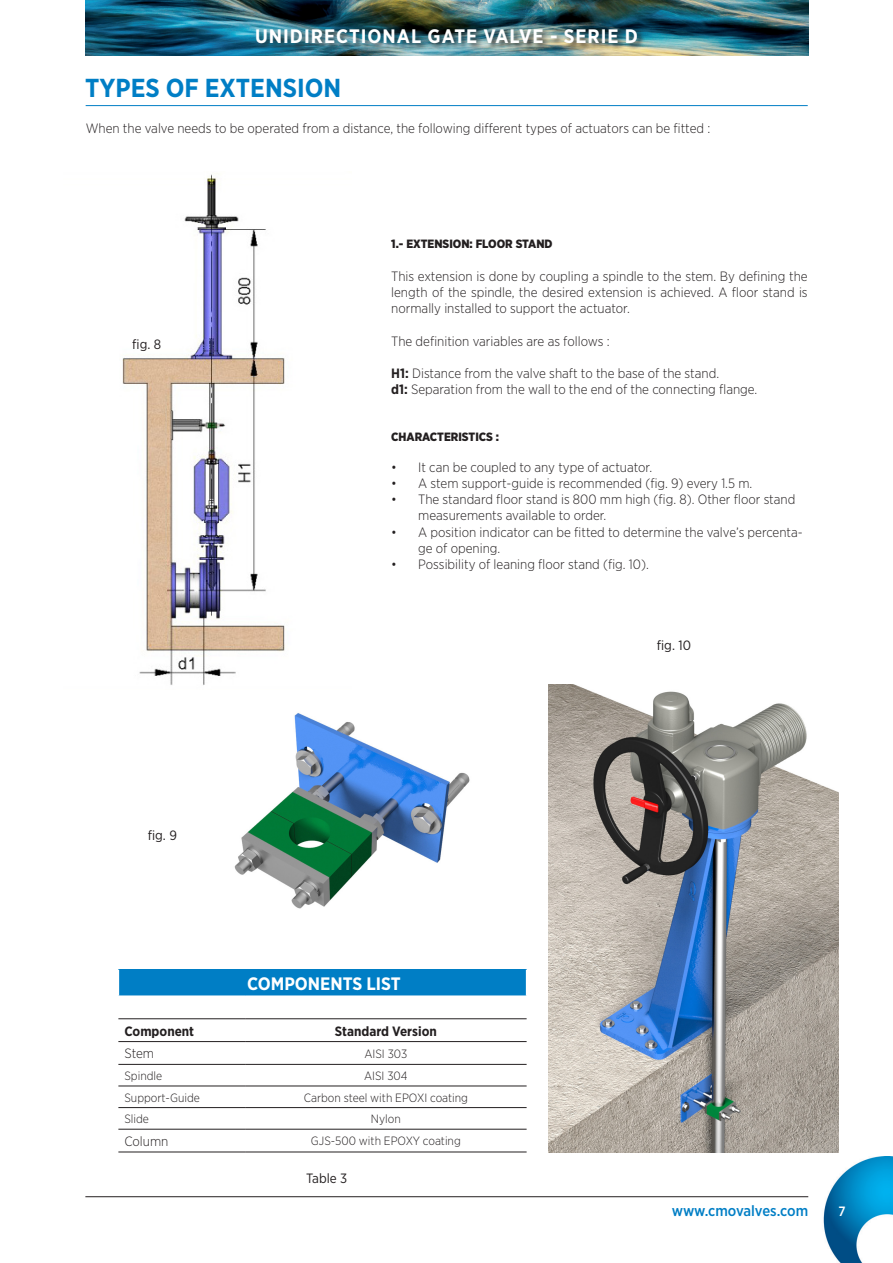
<style>
.page{position:relative;width:893px;height:1263px;background:#fff}
.page>*{position:absolute;margin:0;border:0;box-sizing:border-box;transform-origin:0 0}
.t1{font:700 25.95px "Gotham Narrow";color:#007ec5}
.t2{font:700 19.5px "Gotham Narrow";letter-spacing:.05em;color:#fff}
.t3{font:700 18px "Gotham Narrow";color:#fff}
.t4{font:500 15px "Gotham Narrow";letter-spacing:-.005em;color:#007ec5}
.t5{font:300 13.5px/16.2px "Gotham Narrow";color:#231f20}
.t6{font:700 13.5px "Gotham Narrow";color:#231f20}
.t7{font:13.5px "Gotham Narrow";color:#231f20}
.t8{font:500 13.5px "Gotham Narrow";color:#fff}
.t9{font:300 12px "Gotham Narrow";color:#231f20}
.t10{font:900 12px "Gotham Narrow";color:#231f20}
.s1{font-weight:700}
</style>
<div class="page">
<img style="left:85px;top:0;width:723px;height:56px">
<img style="left:823px;top:1156px;width:70px;height:107px">
<hr style="left:85px;top:1196px;width:723px;height:1px;background:#231f20">
<div style="left:255px;top:28px;width:390px;height:22px;background:#231f20;opacity:.75"></div>
<hr style="left:86px;top:105px;width:722px;height:1px;background:#007ec5">
<img style="left:122px;top:174px;width:163px;height:511px">
<img style="left:549px;top:685px;width:289px;height:467px">
<img style="left:234px;top:713px;width:236px;height:196px">
<div style="left:118px;top:969px;width:409px;height:27px;background:#007ec5"></div>
<hr style="left:118px;top:1018px;width:127px;height:1px;background:#231f20">
<hr style="left:245px;top:1018px;width:282px;height:1px;background:#231f20">
<hr style="left:118px;top:1041px;width:127px;height:1px;background:#231f20">
<hr style="left:245px;top:1041px;width:282px;height:1px;background:#231f20">
<hr style="left:118px;top:1064px;width:127px;height:1px;background:#231f20">
<hr style="left:245px;top:1064px;width:282px;height:1px;background:#231f20">
<hr style="left:118px;top:1086px;width:127px;height:1px;background:#231f20">
<hr style="left:245px;top:1086px;width:282px;height:1px;background:#231f20">
<hr style="left:118px;top:1107px;width:127px;height:1px;background:#231f20">
<hr style="left:245px;top:1107px;width:282px;height:1px;background:#231f20">
<hr style="left:118px;top:1129px;width:127px;height:1px;background:#231f20">
<hr style="left:245px;top:1129px;width:282px;height:1px;background:#231f20">
<hr style="left:118px;top:1152px;width:127px;height:1px;background:#231f20">
<hr style="left:245px;top:1152px;width:282px;height:1px;background:#231f20">
<svg style="left:118px;top:969px;width:1px;height:27px"></svg>
<svg style="left:526px;top:969px;width:1px;height:27px"></svg>
<h2 class="t2" style="left:255px;top:23px;width:384px">UNIDIRECTIONAL GATE VALVE - SERIE D</h2>
<p class="t1" style="left:85px;top:71px;width:258px">TYPES OF EXTENSION</p>
<p class="t5" style="left:86px;top:120px;width:626px">When the valve needs to be operated from a distance, the following different types of actuators can be fitted :</p>
<p class="t7" style="left:132px;top:335px;width:31px">fig. 8</p>
<p class="t7" style="left:148px;top:827px;width:31px">fig. 9</p>
<p class="t10" style="left:391px;top:236px;width:163px">1.- EXTENSION: FLOOR STAND</p>
<p class="t5" style="left:391px;top:268px;width:418px;text-align:justify">This extension is done by coupling a spindle to the stem. By defining the length of the spindle, the desired extension is achieved. A floor stand is normally installed to support the actuator.</p>
<p class="t5" style="left:391px;top:332px;width:220px">The definition variables are as follows :</p>
<p class="t5" style="left:391px;top:365px;width:329px"><span class="s1">H1:</span> Distance from the valve shaft to the base of the stand.</p>
<p class="t5" style="left:391px;top:381px;width:368px"><span class="s1">d1:</span> Separation from the wall to the end of the connecting flange.</p>
<p class="t10" style="left:391px;top:429px;width:109px">CHARACTERISTICS :</p>
<p class="t5" style="left:391px;top:458px;width:262px">• It can be coupled to any type of actuator.</p>
<p class="t5" style="left:391px;top:475px;width:363px">• A stem support-guide is recommended (fig. 9) every 1.5 m.</p>
<p class="t5" style="left:418px;top:491px;width:379px;text-indent:-27px">• The standard floor stand is 800 mm high (fig. 8). Other floor stand measurements available to order.</p>
<p class="t5" style="left:418px;top:523px;width:386px;text-indent:-27px">• A position indicator can be fitted to determine the valve’s percenta&shy;ge of opening.</p>
<p class="t5" style="left:391px;top:556px;width:259px">• Possibility of leaning floor stand (fig. 10).</p>
<p class="t3" style="left:247px;top:972px;width:155px">COMPONENTS LIST</p>
<p class="t7" style="left:657px;top:637px;width:36px">fig. 10</p>
<p class="t6" style="left:124px;top:1022px;width:71px">Component</p>
<p class="t6" style="left:335px;top:1022px;width:104px">Standard Version</p>
<p class="t5" style="left:124px;top:1045px;width:31px">Stem</p>
<p class="t9" style="left:364px;top:1046px;width:44px">AISI 303</p>
<p class="t9" style="left:124px;top:1068px;width:39px">Spindle</p>
<p class="t9" style="left:364px;top:1068px;width:45px">AISI 304</p>
<p class="t9" style="left:124px;top:1090px;width:77px">Support-Guide</p>
<p class="t9" style="left:304px;top:1090px;width:166px">Carbon steel with EPOXI coating</p>
<p class="t9" style="left:124px;top:1111px;width:26px">Slide</p>
<p class="t9" style="left:371px;top:1111px;width:31px">Nylon</p>
<p class="t5" style="left:124px;top:1133px;width:46px">Column</p>
<p class="t9" style="left:311px;top:1134px;width:151px">GJS-500 with EPOXY coating</p>
<p class="t7" style="left:306px;top:1169px;width:42px">Table 3</p>
<p class="t4" style="left:672px;top:1201px;width:138px">www.cmovalves.com</p>
<p class="t8" style="left:838px;top:1202px;width:9px">7</p>
</div>
